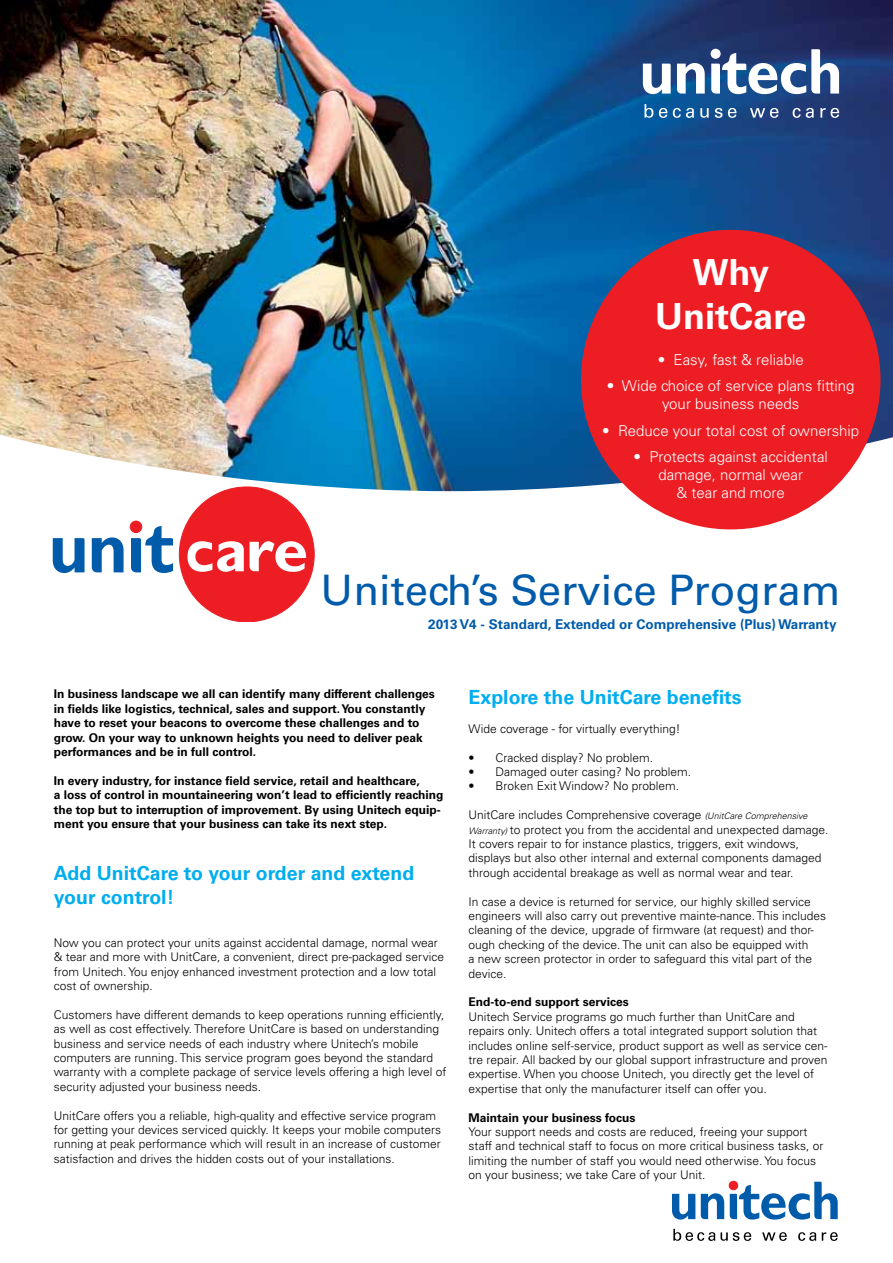
<style>
.page{position:relative;width:893px;height:1263px;background:#fff}
.page>*{position:absolute;margin:0;border:0;box-sizing:border-box;transform-origin:0 0}
.t1{font:42px "Univers";color:#005baa}
.t2{font:700 36px/43.2px "Univers";color:#fff;text-align:center}
.t3{font:700 19.5px/23.4px "Univers";color:#00aeef}
.t4{font:300 15px/18px "Univers";color:#fff;text-align:center}
.t5{font:700 13.5px "Univers";color:#005baa}
.t6{font:300 12px/14.4px "Univers";color:#000}
.t7{font:700 12px/14.4px "Univers";color:#000}
.s1{font-style:italic;font-size:9px}
</style>
<div class="page">
<img style="left:0;top:0;width:893px;height:491px">
<svg style="left:643px;top:49px;width:196px;height:45px"></svg>
<svg style="left:644px;top:104px;width:9px;height:14px"></svg>
<svg style="left:659px;top:108px;width:35px;height:10px"></svg>
<svg style="left:700px;top:108px;width:9px;height:10px"></svg>
<svg style="left:715px;top:108px;width:7px;height:10px"></svg>
<svg style="left:728px;top:108px;width:9px;height:10px"></svg>
<svg style="left:750px;top:108px;width:29px;height:10px"></svg>
<svg style="left:793px;top:108px;width:21px;height:10px"></svg>
<svg style="left:820px;top:108px;width:19px;height:10px"></svg>
<svg style="left:673px;top:1229px;width:42px;height:12px"></svg>
<svg style="left:721px;top:1232px;width:30px;height:9px"></svg>
<svg style="left:762px;top:1232px;width:25px;height:9px"></svg>
<svg style="left:798px;top:1232px;width:18px;height:9px"></svg>
<svg style="left:822px;top:1232px;width:16px;height:9px"></svg>
<div style="left:729px;top:1181px;width:9px;height:9px;border:1px solid #ed1d24;border-radius:50%"></div>
<svg style="left:672px;top:1182px;width:166px;height:37px"></svg>
<div style="left:179px;top:487px;width:135px;height:135px;background:#ed1d24;border-radius:50%"></div>
<div style="left:130px;top:521px;width:12px;height:12px;background:#ed1d24;border-radius:50%"></div>
<div style="left:130px;top:521px;width:12px;height:12px;border:1px solid #ed1d24;border-radius:50%"></div>
<svg style="left:53px;top:538px;width:32px;height:35px"></svg>
<svg style="left:92px;top:537px;width:32px;height:35px"></svg>
<svg style="left:131px;top:526px;width:42px;height:47px"></svg>
<svg style="left:187px;top:541px;width:57px;height:31px"></svg>
<svg style="left:250px;top:541px;width:57px;height:31px"></svg>
<div style="left:581px;top:230px;width:299px;height:299px;background:#ed1d24;border-radius:50%"></div>
<h2 class="t2" style="left:655px;top:251px;width:152px">Why<br>UnitCare</h2>
<p class="t4" style="left:658px;top:350px;width:148px">• Easy, fast &amp; reliable</p>
<p class="t4" style="left:607px;top:377px;width:249px">• Wide choice of service plans fitting your business needs</p>
<p class="t4" style="left:602px;top:421px;width:258px">• Reduce your total cost of ownership</p>
<p class="t4" style="left:634px;top:448px;width:196px">• Protects against accidental damage, normal wear<br>&amp; tear and more</p>
<h1 class="t1" style="left:321px;top:565px;width:521px">Unitech’s Service Program</h1>
<p class="t5" style="left:428px;top:616px;width:410px">2013 V4 - Standard, Extended or Comprehensive (Plus) Warranty</p>
<p class="t7" style="left:54px;top:687px;width:383px">In business landscape we all can identify many different challenges in fields like logistics, technical, sales and support. You constantly have to reset your beacons to overcome these challenges and to grow. On your way to unknown heights you need to deliver peak performances and be in full control.</p>
<p class="t7" style="left:54px;top:773px;width:391px">In every industry, for instance field service, retail and healthcare,<br>a loss of control in mountaineering won’t lead to efficiently reaching the top but to interruption of improvement. By using Unitech equip&shy;ment you ensure that your business can take its next step.</p>
<h3 class="t3" style="left:54px;top:862px;width:362px">Add UnitCare to your order and extend your control!</h3>
<p class="t6" style="left:54px;top:935px;width:392px">Now you can protect your units against accidental damage, normal wear &amp; tear and more with UnitCare, a convenient, direct pre-packaged service from Unitech. You enjoy enhanced investment protection and a low total cost of ownership.</p>
<p class="t6" style="left:54px;top:1007px;width:394px">Customers have different demands to keep operations running efficiently, as well as cost effectively. Therefore UnitCare is based on understanding business and service needs of each industry where Unitech’s mobile computers are running. This service program goes beyond the standard warranty with a complete package of service levels offering a high level of security adjusted your business needs.</p>
<p class="t6" style="left:54px;top:1108px;width:389px">UnitCare offers you a reliable, high-quality and effective service program for getting your devices serviced quickly. It keeps your mobile computers running at peak performance which will result in an increase of customer satisfaction and drives the hidden costs out of your installations.</p>
<h3 class="t3" style="left:469px;top:686px;width:274px">Explore the UnitCare benefits</h3>
<p class="t6" style="left:469px;top:721px;width:213px">Wide coverage - for virtually everything!</p>
<p class="t6" style="left:469px;top:750px;width:186px">• Cracked display? No problem.</p>
<p class="t6" style="left:469px;top:764px;width:224px">• Damaged outer casing? No problem.</p>
<p class="t6" style="left:469px;top:779px;width:212px">• Broken Exit Window? No problem.</p>
<p class="t6" style="left:469px;top:808px;width:361px">UnitCare includes Comprehensive coverage <span class="s1">(UnitCare Comprehensive Warranty)</span>to protect you from the accidental and unexpected damage.<br>It covers repair to for instance plastics, triggers, exit windows, displays but also other internal and external components damaged through accidental breakage as well as normal wear and tear.</p>
<p class="t6" style="left:469px;top:894px;width:359px">In case a device is returned for service, our highly skilled service engineers will also carry out preventive mainte-nance. This includes cleaning of the device, upgrade of firmware (at request) and thor&shy;ough checking of the device. The unit can also be equipped with<br>a new screen protector in order to safeguard this vital part of the device.</p>
<p class="t7" style="left:469px;top:995px;width:162px">End-to-end support services</p>
<p class="t6" style="left:469px;top:1009px;width:360px">Unitech Service programs go much further than UnitCare and repairs only. Unitech offers a total integrated support solution that includes online self-service, product support as well as service cen&shy;tre repair. All backed by our global support infrastructure and proven expertise. When you choose Unitech, you directly get the level of expertise that only the manufacturer itself can offer you.</p>
<p class="t7" style="left:469px;top:1110px;width:168px">Maintain your business focus</p>
<p class="t6" style="left:469px;top:1124px;width:356px">Your support needs and costs are reduced, freeing your support staff and technical staff to focus on more critical business tasks, or limiting the number of staff you would need otherwise. You focus on your business; we take Care of your Unit.</p>
</div>
